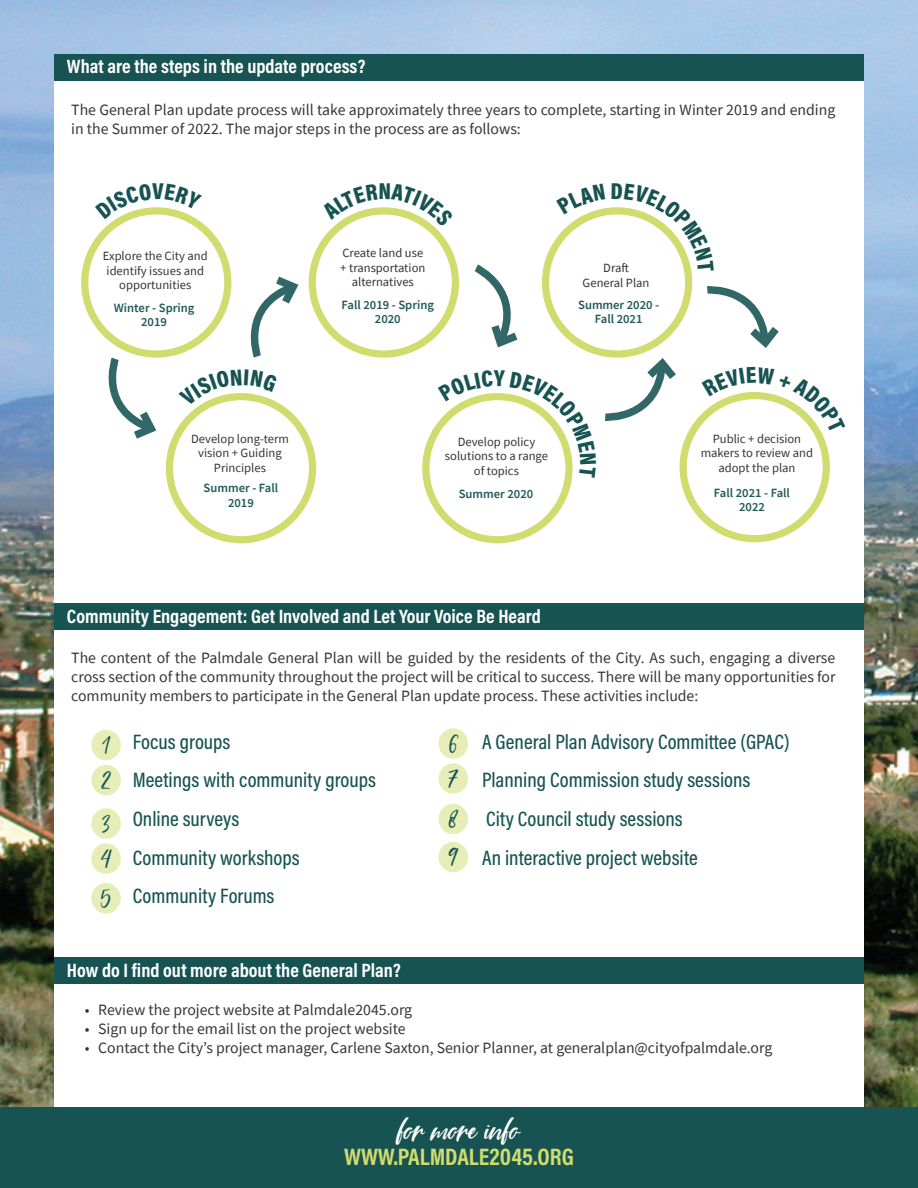
<style>
.page{position:relative;width:918px;height:1188px;background:#fff}
.page>*{position:absolute;margin:0;border:0;box-sizing:border-box;transform-origin:0 0}
.t1{font:43.5px "Coral Pen";color:#fff}
.t2{font:33px/38.1px "Coral Pen";color:#165352}
.t3{font:700 24px "Acumin Pro Cond";color:#d0dc6d}
.t4{font:500 21px/38.7px "Acumin Pro Cond";color:#165352}
.t5{font:700 19.5px "Acumin Pro Cond";color:#fff}
.t6{font:15.75px/18.9px "Source Sans Pro";color:#363536}
.t7{font:12.6px/14.4px "Source Sans Pro";color:#363536;text-align:center}
.t8{font:600 12.6px/14.4px "Source Sans Pro";color:#215a59;text-align:center}
</style>
<div class="page">
<img style="left:0;top:0;width:918px;height:1108px">
<div style="left:54px;top:54px;width:810px;height:1080px;background:#fff"></div>
<div style="left:54px;top:54px;width:810px;height:26px;background:#165352"></div>
<div style="left:54px;top:603px;width:810px;height:27px;background:#165352"></div>
<div style="left:54px;top:958px;width:810px;height:26px;background:#165352"></div>
<div style="left:0;top:1108px;width:918px;height:80px;background:#165352"></div>
<div style="left:91px;top:730px;width:30px;height:30px;background:#e7edb6;border-radius:50%"></div>
<div style="left:439px;top:728px;width:29px;height:31px;background:#e7edb6;border-radius:50%"></div>
<div style="left:91px;top:808px;width:30px;height:31px;background:#e7edb6;border-radius:50%"></div>
<div style="left:439px;top:804px;width:29px;height:30px;background:#e7edb6;border-radius:50%"></div>
<div style="left:439px;top:842px;width:29px;height:30px;background:#e7edb6;border-radius:50%"></div>
<div style="left:91px;top:765px;width:30px;height:30px;background:#e7edb6;border-radius:50%"></div>
<div style="left:439px;top:763px;width:29px;height:31px;background:#e7edb6;border-radius:50%"></div>
<div style="left:91px;top:843px;width:30px;height:31px;background:#e7edb6;border-radius:50%"></div>
<div style="left:91px;top:883px;width:30px;height:30px;background:#e7edb6;border-radius:50%"></div>
<div style="left:81px;top:207px;width:150px;height:151px;border:7px solid #d0dc6d;border-radius:50%"></div>
<div style="left:166px;top:393px;width:150px;height:150px;border:7px solid #d0dc6d;border-radius:50%"></div>
<div style="left:422px;top:393px;width:151px;height:150px;border:7px solid #d0dc6d;border-radius:50%"></div>
<div style="left:680px;top:392px;width:150px;height:150px;border:7px solid #d0dc6d;border-radius:50%"></div>
<svg style="left:108px;top:356px;width:50px;height:83px"></svg>
<svg style="left:250px;top:276px;width:49px;height:82px"></svg>
<svg style="left:116px;top:207px;width:81px;height:12px"></svg>
<svg style="left:199px;top:393px;width:79px;height:13px"></svg>
<svg style="left:322px;top:207px;width:508px;height:270px"></svg>
<p class="t5" style="left:67px;top:54px;width:300px">What are the steps in the update process?</p>
<p class="t6" style="left:71px;top:100px;width:766px">The General Plan update process will take approximately three years to complete, starting in Winter 2019 and ending in the Summer of 2022. The major steps in the process are as follows:</p>
<p class="t7" style="left:103px;top:249px;width:106px">Explore the City and identify issues and opportunities</p>
<p class="t7" style="left:340px;top:246px;width:87px">Create land use + transportation alternatives</p>
<p class="t7" style="left:583px;top:261px;width:68px">Draft<br>General Plan</p>
<p class="t8" style="left:114px;top:300px;width:82px">Winter - Spring<br>2019</p>
<p class="t8" style="left:342px;top:297px;width:94px">Fall 2019 - Spring<br>2020</p>
<p class="t8" style="left:578px;top:297px;width:83px">Summer 2020 -<br>Fall 2021</p>
<p class="t7" style="left:191px;top:432px;width:99px">Develop long-term vision + Guiding<br>Principles</p>
<p class="t7" style="left:445px;top:435px;width:105px">Develop policy solutions to a range of topics</p>
<p class="t7" style="left:701px;top:432px;width:114px">Public + decision makers to review and adopt the plan</p>
<p class="t8" style="left:204px;top:481px;width:76px">Summer - Fall<br>2019</p>
<p class="t8" style="left:459px;top:486px;width:76px">Summer 2020</p>
<p class="t8" style="left:714px;top:485px;width:78px">Fall 2021 - Fall<br>2022</p>
<p class="t5" style="left:67px;top:603px;width:476px">Community Engagement: Get Involved and Let Your Voice Be Heard</p>
<p class="t6" style="left:71px;top:649px;width:766px;text-align:justify">The content of the Palmdale General Plan will be guided by the residents of the City. As such, engaging a diverse cross section of the community throughout the project will be critical to success. There will be many opportunities for community members to participate in the General Plan update process. These activities include:</p>
<h3 class="t4" style="left:133px;top:721px;width:245px">Focus groups<br>Meetings with community groups<br>Online surveys<br>Community workshops<br>Community Forums</h3>
<h3 class="t4" style="left:482px;top:722px;width:309px">A General Plan Advisory Committee (GPAC)<br>Planning Commission study sessions<br>City Council study sessions<br>An interactive project website</h3>
<h2 class="t2" style="left:103px;top:727px;width:8px">1</h2>
<h2 class="t2" style="left:449px;top:725px;width:9px">6</h2>
<h2 class="t2" style="left:101px;top:762px;width:11px">2</h2>
<h2 class="t2" style="left:449px;top:760px;width:11px">7</h2>
<h2 class="t2" style="left:103px;top:805px;width:9px">3</h2>
<h2 class="t2" style="left:449px;top:801px;width:11px">8<br>9</h2>
<h2 class="t2" style="left:101px;top:840px;width:12px;line-height:39.6px">4<br>5</h2>
<p class="t5" style="left:67px;top:957px;width:335px">How do I find out more about the General Plan?</p>
<p class="t6" style="left:85px;top:1000px;width:329px">• Review the project website at Palmdale2045.org</p>
<p class="t6" style="left:85px;top:1019px;width:322px">• Sign up for the email list on the project website</p>
<p class="t6" style="left:85px;top:1038px;width:689px">• Contact the City’s project manager, Carlene Saxton, Senior Planner, at generalplan@cityofpalmdale.org</p>
<h1 class="t1" style="left:398px;top:1109px;width:123px">for more info</h1>
<h3 class="t3" style="left:344px;top:1141px;width:231px">WWW.PALMDALE2045.ORG</h3>
</div>
